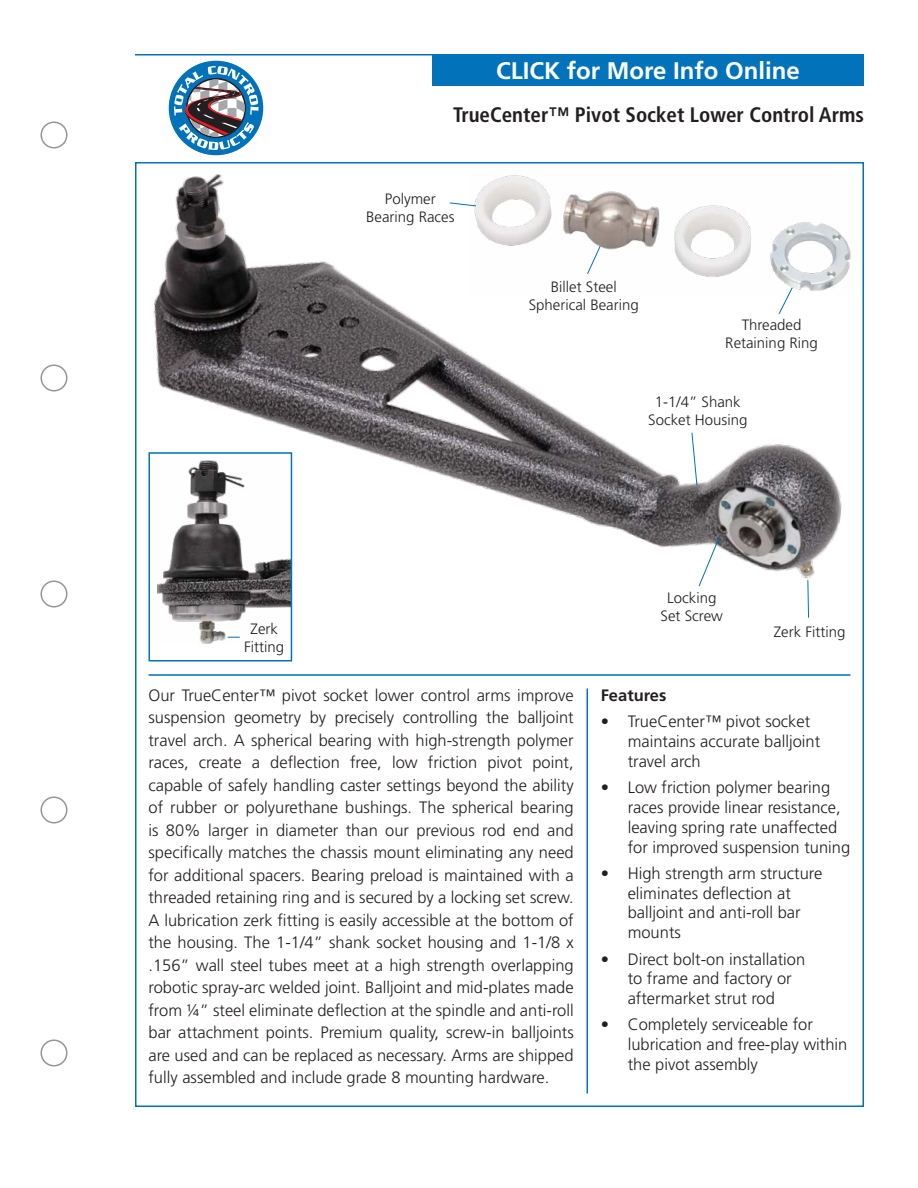
<style>
.page{position:relative;width:918px;height:1188px;background:#fff}
.page>*{position:absolute;margin:0;border:0;box-sizing:border-box;transform-origin:0 0}
.t1{font:700 24px "Frutiger LT Std";color:#fff}
.t2{font:700 condensed 21px "Frutiger LT Std";color:#231f20}
.t3{font:300 16.5px/22.5px "Frutiger LT Std";color:#231f20}
.t4{font:700 16.5px "Frutiger LT Std";color:#231f20}
.t5{font:300 15px/18px "Frutiger LT Std";color:#231f20;text-align:center}
</style>
<div class="page">
<div style="left:40px;top:1039px;width:28px;height:27px;border:2px solid #939598;border-radius:50%"></div>
<div style="left:40px;top:364px;width:28px;height:27px;border:2px solid #939598;border-radius:50%"></div>
<div style="left:40px;top:580px;width:28px;height:27px;border:2px solid #939598;border-radius:50%"></div>
<div style="left:40px;top:796px;width:28px;height:27px;border:2px solid #939598;border-radius:50%"></div>
<div style="left:40px;top:121px;width:28px;height:27px;border:2px solid #939598;border-radius:50%"></div>
<div style="left:169px;top:61px;width:94px;height:94px;background:#0072ba;border-radius:50%"></div>
<svg style="left:174px;top:66px;width:85px;height:84px"></svg>
<hr style="left:135px;top:54px;width:729px;height:2px;background:#0272ba">
<img style="left:158px;top:582px;width:131px;height:62px">
<div style="left:148px;top:452px;width:144px;height:210px;border:2px solid #0272ba"></div>
<hr style="left:148px;top:674px;width:702px;height:2px;background:#0272ba">
<img style="left:135px;top:170px;width:729px;height:412px">
<hr style="left:586px;top:688px;width:2px;height:406px;background:#0272ba">
<img style="left:468px;top:170px;width:388px;height:127px">
<svg style="left:587px;top:245px;width:14px;height:30px"></svg>
<svg style="left:449px;top:202px;width:28px;height:5px"></svg>
<svg style="left:691px;top:432px;width:7px;height:54px"></svg>
<svg style="left:778px;top:287px;width:15px;height:28px"></svg>
<svg style="left:807px;top:579px;width:2px;height:39px"></svg>
<svg style="left:698px;top:537px;width:22px;height:50px"></svg>
<svg style="left:228px;top:637px;width:12px;height:1px"></svg>
<div style="left:432px;top:54px;width:432px;height:32px;background:#0272ba"></div>
<h1 class="t1" style="left:496px;top:56px;width:305px">CLICK for More Info Online</h1>
<p class="t2" style="left:453px;top:102px;width:412px">TrueCenter™ Pivot Socket Lower Control Arms</p>
<p class="t5" style="left:244px;top:620px;width:41px">Zerk<br>Fitting</p>
<p class="t5" style="left:366px;top:190px;width:90px">Polymer<br>Bearing Races</p>
<p class="t5" style="left:529px;top:278px;width:112px">Billet Steel<br>Spherical Bearing</p>
<p class="t5" style="left:725px;top:316px;width:94px">Threaded<br>Retaining Ring</p>
<p class="t5" style="left:648px;top:393px;width:101px">1-1/4” Shank<br>Socket Housing</p>
<p class="t5" style="left:661px;top:589px;width:64px">Locking<br>Set Screw</p>
<p class="t5" style="left:774px;top:623px;width:73px">Zerk Fitting</p>
<p class="t3" style="left:148px;top:684px;width:427px;text-align:justify">Our TrueCenter™ pivot socket lower control arms improve suspension geometry by precisely controlling the balljoint travel arch. A spherical bearing with high-strength polymer races, create a deflection free, low friction pivot point, capable of safely handling caster settings beyond the ability of rubber or polyurethane bushings. The spherical bearing is 80% larger in diameter than our previous rod end and specifically matches the chassis mount eliminating any need for additional spacers. Bearing preload is maintained with a threaded retaining ring and is secured by a locking set screw.<br>A lubrication zerk fitting is easily accessible at the bottom of the housing. The 1-1/4” shank socket housing and 1-1/8 x .156” wall steel tubes meet at a high strength overlapping robotic spray-arc welded joint. Balljoint and mid-plates made from ¼” steel eliminate deflection at the spindle and anti-roll bar attachment points. Premium quality, screw-in balljoints are used and can be replaced as necessary. Arms are shipped fully assembled and include grade 8 mounting hardware.</p>
<p class="t4" style="left:601px;top:686px;width:67px">Features</p>
<p class="t3" style="left:628px;top:712px;width:194px;line-height:19.8px;text-indent:-27px">• TrueCenter™ pivot socket maintains accurate balljoint travel arch</p>
<p class="t3" style="left:628px;top:778px;width:224px;line-height:19.8px;text-indent:-27px">• Low friction polymer bearing races provide linear resistance, leaving spring rate unaffected for improved suspension tuning</p>
<p class="t3" style="left:628px;top:863px;width:196px;line-height:19.8px;text-indent:-27px">• High strength arm structure eliminates deflection at balljoint and anti-roll bar mounts</p>
<p class="t3" style="left:628px;top:949px;width:179px;line-height:19.8px;text-indent:-27px">• Direct bolt-on installation to frame and factory or aftermarket strut rod</p>
<p class="t3" style="left:628px;top:1015px;width:221px;line-height:19.8px;text-indent:-27px">• Completely serviceable for lubrication and free-play within the pivot assembly</p>
</div>
